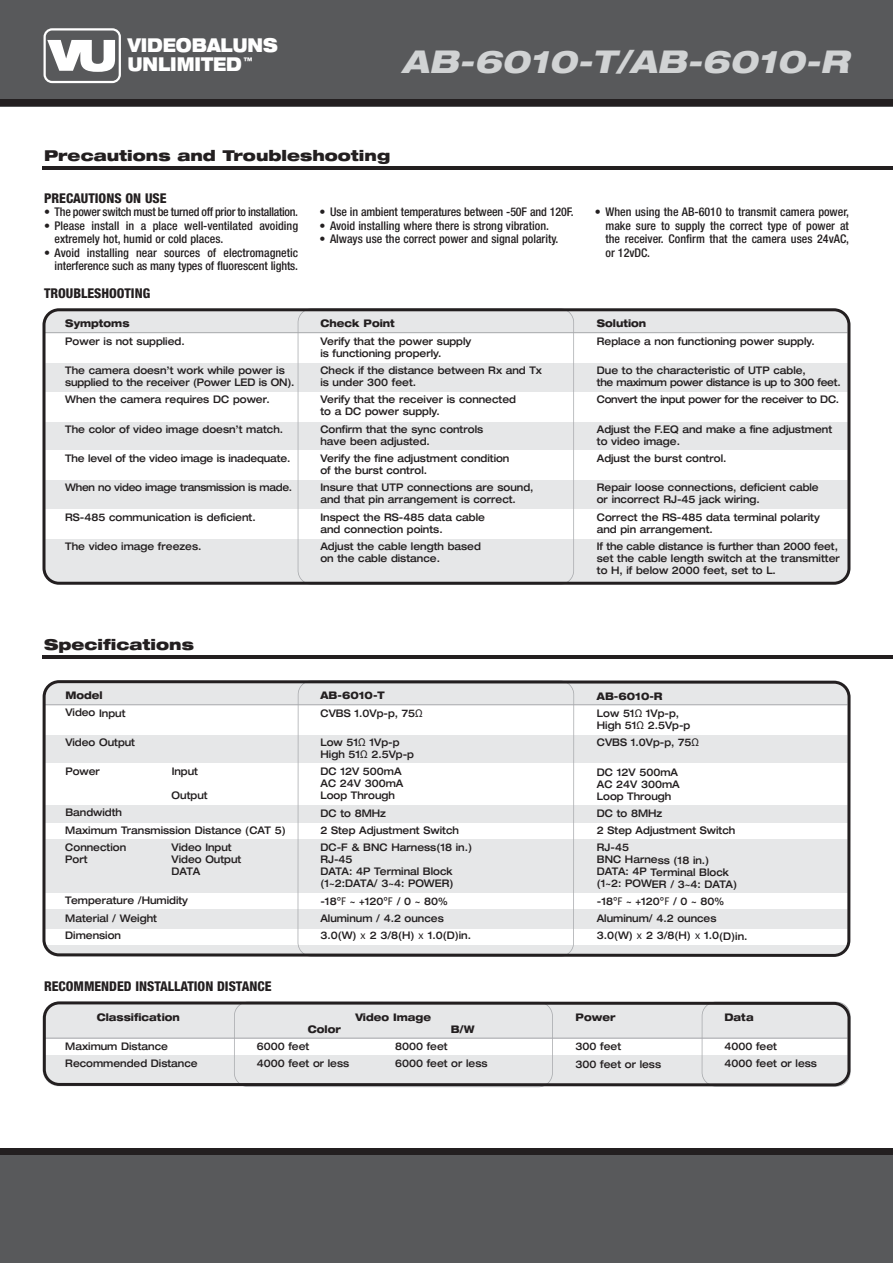
<style>
.page{position:relative;width:893px;height:1263px;background:#fff}
.page>*{position:absolute;margin:0;border:0;box-sizing:border-box;transform-origin:0 0}
.t1{font:italic 800 expanded 31.5px "Helvetica Neue";color:#d1d3d4}
.t2{font:900 expanded 19.2px/19.2px "Helvetica Neue";color:#fff;scale:.8 1}
.t3{font:900 expanded 15px "Helvetica Neue";color:#231f20}
.t4{font:800 condensed 13.5px "Helvetica Neue";color:#231f20}
.t5{font:500 condensed 12px/13.5px "Helvetica Neue";color:#231f20}
.t6{font:500 condensed 12px "Helvetica Neue";letter-spacing:-.025em;color:#231f20}
.t7{font:500 expanded 10.5px/12px "Helvetica Neue";color:#231f20;scale:.9 1}
.t8{font:500 expanded 10.5px/12px "Helvetica Neue";letter-spacing:-.03em;color:#231f20;scale:.9 1}
.t9{font:800 expanded 10.5px "Helvetica Neue";color:#231f20;scale:.9 1}
.s1{font-weight:800}
.s2{font-family:"Lucida Grande";font-weight:400;font-stretch:normal}
</style>
<div class="page">
<svg style="left:43px;top:308px;width:807px;height:277px"></svg>
<div style="left:0;top:0;width:893px;height:106px;background:#58595b"></div>
<div style="left:0;top:100px;width:893px;height:6px;background:#231f20"></div>
<div style="left:0;top:1148px;width:893px;height:115px;background:#58595b"></div>
<div style="left:0;top:1148px;width:893px;height:7px;background:#231f20"></div>
<svg style="left:44px;top:28px;width:77px;height:55px"></svg>
<hr style="left:43px;top:167px;width:850px;height:3px;background:#231f20">
<svg style="left:42px;top:680px;width:808px;height:277px"></svg>
<hr style="left:43px;top:656px;width:850px;height:3px;background:#231f20">
<svg style="left:43px;top:1001px;width:807px;height:85px"></svg>
<h2 class="t2" style="left:128px;top:37px;width:189px">VIDEOBALUNS<br>UNLIMITED<sup>™</sup></h2>
<h1 class="t1" style="left:402px;top:50px;width:455px">AB-6010-T/AB-6010-R</h1>
<h3 class="t3" style="left:44px;top:150px;width:348px">Precautions and Troubleshooting</h3>
<p class="t4" style="left:44px;top:193px;width:124px">PRECAUTIONS ON USE</p>
<p class="t6" style="left:44px;top:207px;width:256px">• The power switch must be turned off prior to installation.</p>
<p class="t5" style="left:55px;top:219px;width:245px;text-indent:-11px">• Please install in a place well-ventilated avoiding extremely hot, humid or cold places.</p>
<p class="t5" style="left:44px;top:246px;width:256px;text-align:right">• Avoid installing near sources of electromagnetic interference such as many types of fluorescent lights.</p>
<p class="t4" style="left:44px;top:289px;width:108px">TROUBLESHOOTING</p>
<p class="t9" style="left:65px;top:320px;width:73px">Symptoms</p>
<p class="t7" style="left:65px;top:336px;width:134px">Power is not supplied.</p>
<p class="t7" style="left:65px;top:365px;width:256px">The camera doesn’t work while power is supplied to the receiver (Power LED is ON).</p>
<p class="t7" style="left:65px;top:394px;width:229px">When the camera requires DC power.</p>
<p class="t7" style="left:65px;top:424px;width:244px">The color of video image doesn’t match.</p>
<p class="t7" style="left:65px;top:453px;width:252px">The level of the video image is inadequate.</p>
<p class="t8" style="left:65px;top:482px;width:254px">When no video image transmission is made.</p>
<p class="t7" style="left:65px;top:512px;width:213px">RS-485 communication is deficient.</p>
<p class="t7" style="left:65px;top:541px;width:153px">The video image freezes.</p>
<p class="t5" style="left:319px;top:206px;width:256px">• Use in ambient temperatures between -50F and 120F.</p>
<p class="t5" style="left:319px;top:219px;width:231px">• Avoid installing where there is strong vibration.</p>
<p class="t5" style="left:319px;top:233px;width:241px">• Always use the correct power and signal polarity.</p>
<p class="t9" style="left:320px;top:320px;width:84px">Check Point</p>
<p class="t7" style="left:320px;top:336px;width:169px">Verify that the power supply is functioning properly.</p>
<p class="t7" style="left:320px;top:365px;width:248px">Check if the distance between Rx and Tx is under 300 feet.</p>
<p class="t7" style="left:320px;top:394px;width:219px">Verify that the receiver is connected to a DC power supply.</p>
<p class="t7" style="left:320px;top:424px;width:182px">Confirm that the sync controls have been adjusted.</p>
<p class="t7" style="left:320px;top:453px;width:212px">Verify the fine adjustment condition of the burst control.</p>
<p class="t7" style="left:320px;top:482px;width:238px">Insure that UTP connections are sound, and that pin arrangement is correct.</p>
<p class="t7" style="left:320px;top:512px;width:184px">Inspect the RS-485 data cable and connection points.</p>
<p class="t7" style="left:320px;top:541px;width:180px">Adjust the cable length based on the cable distance.</p>
<p class="t5" style="left:605px;top:206px;width:245px;text-align:justify;text-indent:-11px">• When using the AB-6010 to transmit camera power, make sure to supply the correct type of power at the receiver. Confirm that the camera uses 24vAC, or 12vDC.</p>
<p class="t9" style="left:597px;top:320px;width:56px">Solution</p>
<p class="t7" style="left:597px;top:336px;width:244px">Replace a non functioning power supply.</p>
<p class="t8" style="left:597px;top:365px;width:272px">Due to the characteristic of UTP cable,<br>the maximum power distance is up to 300 feet.</p>
<p class="t8" style="left:597px;top:394px;width:271px">Convert the input power for the receiver to DC.</p>
<p class="t7" style="left:597px;top:424px;width:263px">Adjust the F.EQ and make a fine adjustment to video image.</p>
<p class="t7" style="left:597px;top:453px;width:145px">Adjust the burst control.</p>
<p class="t7" style="left:597px;top:482px;width:248px">Repair loose connections, deficient cable or incorrect RJ-45 jack wiring.</p>
<p class="t7" style="left:597px;top:512px;width:249px">Correct the RS-485 data terminal polarity and pin arrangement.</p>
<p class="t7" style="left:597px;top:541px;width:272px">If the cable distance is further than 2000 feet, set the cable length switch at the transmitter to H, if below 2000 feet, set to L.</p>
<h3 class="t3" style="left:44px;top:639px;width:151px">Specifications</h3>
<p class="t9" style="left:65px;top:691px;width:43px">Model</p>
<p class="t7" style="left:65px;top:708px;width:68px">Video Input</p>
<p class="t7" style="left:65px;top:737px;width:79px">Video Output</p>
<p class="t7" style="left:65px;top:766px;width:40px">Power</p>
<p class="t7" style="left:172px;top:766px;width:31px">Input</p>
<p class="t7" style="left:172px;top:790px;width:42px">Output</p>
<p class="t7" style="left:65px;top:805px;width:246px;line-height:17.2px">Bandwidth<br>Maximum Transmission Distance (CAT 5)<br>Connection</p>
<p class="t7" style="left:172px;top:842px;width:68px">Video Input</p>
<p class="t7" style="left:65px;top:854px;width:26px">Port</p>
<p class="t7" style="left:172px;top:854px;width:79px">Video Output<br>DATA</p>
<p class="t7" style="left:65px;top:893px;width:138px;line-height:17.2px">Temperature /Humidity<br>Material / Weight<br>Dimension</p>
<p class="t4" style="left:44px;top:982px;width:229px">RECOMMENDED INSTALLATION DISTANCE</p>
<p class="t7" style="left:321px;top:688px;width:115px;line-height:17.4px"><span class="s1">AB-6010-T<br></span>CVBS 1.0Vp-p, 75<span class="s2">Ω</span></p>
<p class="t7" style="left:320px;top:737px;width:105px">Low 51<span class="s2">Ω</span> 1Vp-p<br>High 51<span class="s2">Ω</span> 2.5Vp-p</p>
<p class="t7" style="left:320px;top:766px;width:94px">DC 12V 500mA<br>AC 24V 300mA<br>Loop Through</p>
<p class="t7" style="left:320px;top:805px;width:170px;line-height:17.4px">DC to 8MHz<br>2 Step Adjustment Switch<br>DC-F &amp; BNC Harness(18 in.)</p>
<p class="t7" style="left:320px;top:854px;width:149px">RJ-45<br>DATA: 4P Terminal Block (1~2:DATA/ 3~4: POWER)</p>
<p class="t7" style="left:320px;top:893px;width:169px;line-height:17.2px">-18<span class="s2">ºF</span> ~ +120<span class="s2">ºF</span> / 0 ~ 80%<br>Aluminum / 4.2 ounces<br>3.0(W) <span class="s2">ⅹ</span> 2 3/8(H) <span class="s2">ⅹ</span> 1.0(D)in.</p>
<p class="t7" style="left:597px;top:688px;width:93px;line-height:17.4px"><span class="s1">AB-6010-R<br></span>Low 51<span class="s2">Ω</span> 1Vp-p,</p>
<p class="t7" style="left:597px;top:717px;width:115px;line-height:17.2px">High 51<span class="s2">Ω</span> 2.5Vp-p<br>CVBS 1.0Vp-p, 75<span class="s2">Ω</span></p>
<p class="t7" style="left:597px;top:767px;width:94px">DC 12V 500mA<br>AC 24V 300mA<br>Loop Through</p>
<p class="t7" style="left:597px;top:805px;width:155px;line-height:17.2px">DC to 8MHz<br>2 Step Adjustment Switch<br>RJ-45</p>
<p class="t7" style="left:597px;top:855px;width:157px">BNC Harness (18 in.)<br>DATA: 4P Terminal Block (1~2: POWER / 3~4: DATA)</p>
<p class="t7" style="left:597px;top:893px;width:169px;line-height:17.2px">-18<span class="s2">ºF</span> ~ +120<span class="s2">ºF</span> / 0 ~ 80%<br>Aluminum/ 4.2 ounces<br>3.0(W) <span class="s2">ⅹ</span> 2 3/8(H) <span class="s2">ⅹ</span> 1.0(D)in.</p>
<p class="t9" style="left:97px;top:1013px;width:94px">Classification</p>
<p class="t7" style="left:65px;top:1038px;width:149px;line-height:17.2px">Maximum Distance<br>Recommended Distance</p>
<p class="t9" style="left:355px;top:1013px;width:86px">Video Image</p>
<p class="t9" style="left:308px;top:1025px;width:38px">Color</p>
<p class="t7" style="left:257px;top:1038px;width:104px;line-height:17.4px">6000 feet<br>4000 feet or less</p>
<p class="t9" style="left:451px;top:1025px;width:28px">B/W</p>
<p class="t7" style="left:395px;top:1038px;width:104px;line-height:17.4px">8000 feet<br>6000 feet or less</p>
<p class="t9" style="left:576px;top:1013px;width:46px">Power</p>
<p class="t7" style="left:576px;top:1039px;width:97px;line-height:17.4px">300 feet<br>300 feet or less</p>
<p class="t9" style="left:724px;top:1013px;width:34px">Data</p>
<p class="t7" style="left:724px;top:1038px;width:104px;line-height:17.4px">4000 feet<br>4000 feet or less</p>
</div>
